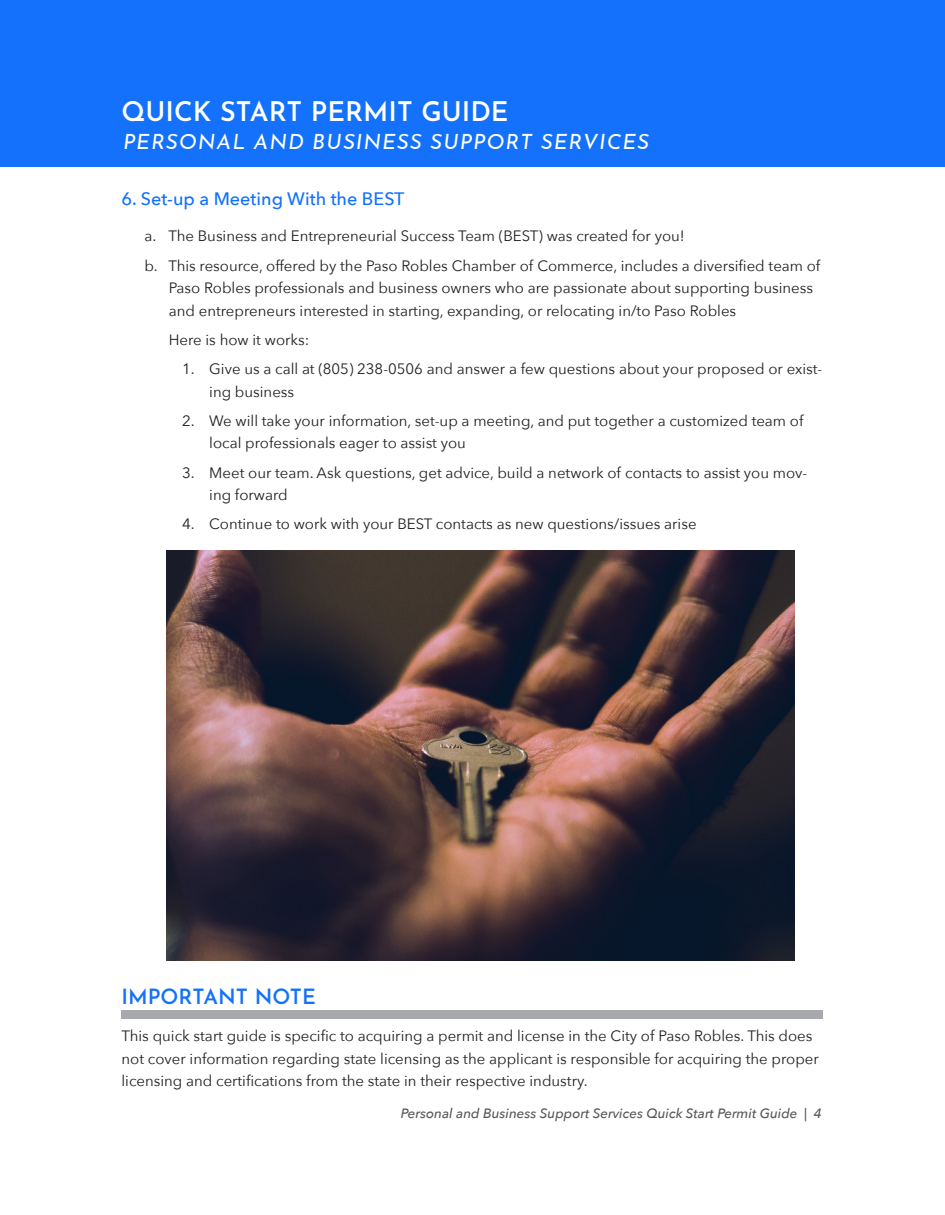
<style>
.page{position:relative;width:945px;height:1215px;background:#fff}
.page>*{position:absolute;margin:0;border:0;box-sizing:border-box;transform-origin:0 0}
.t1{font:600 27px "Josefin Sans";color:#fff}
.t2{font:italic 21px "Josefin Sans";letter-spacing:.05em;color:#fff}
.t3{font:600 21px "Josefin Sans";color:#1371fb}
.Numbers{font:500 18px "Avenir Next";color:#1371fb}
.important_note{font:15px/22.5px "Avenir Next";color:#231f20}
.stuff_after_letters{font:15px/22.5px "Avenir Next";color:#231f20}
.actual_letter{font:15px "Avenir Next";color:#231f20}
.t4{font:italic 500 13.5px "Avenir Next";color:#57585a}
</style>
<div class="page">
<div style="left:0;top:0;width:945px;height:167px;background:#1371fb"></div>
<div style="left:122px;top:1010px;width:702px;height:9px;background:#a8a9ad"></div>
<img style="left:166px;top:550px;width:628px;height:411px">
<h1 class="t1" style="left:122px;top:88px;width:389px">QUICK START PERMIT GUIDE</h1>
<h2 class="t2" style="left:123px;top:124px;width:528px">PERSONAL AND BUSINESS SUPPORT SERVICES</h2>
<p class="Numbers" style="left:122px;top:184px;width:285px">6. Set-up a Meeting With the BEST</p>
<p class="stuff_after_letters" style="left:168px;top:224px;width:518px">The Business and Entrepreneurial Success Team (BEST) was created for you!</p>
<p class="stuff_after_letters" style="left:168px;top:254px;width:654px">This resource, offered by the Paso Robles Chamber of Commerce, includes a diversified team of<br>Paso Robles professionals and business owners who are passionate about supporting business and entrepreneurs interested in starting, expanding, or relocating in/to Paso Robles</p>
<p class="stuff_after_letters" style="left:169px;top:328px;width:142px">Here is how it works:</p>
<p class="important_note" style="left:209px;top:357px;width:615px;text-indent:-27px">1. Give us a call at (805) 238-0506 and answer a few questions about your proposed or exist&shy;ing business</p>
<p class="important_note" style="left:209px;top:409px;width:596px;text-indent:-27px">2. We will take your information, set-up a meeting, and put together a customized team of local professionals eager to assist you</p>
<p class="important_note" style="left:209px;top:461px;width:600px;text-indent:-27px">3. Meet our team. Ask questions, get advice, build a network of contacts to assist you mov&shy;ing forward</p>
<p class="important_note" style="left:182px;top:512px;width:516px">4. Continue to work with your BEST contacts as new questions/issues arise</p>
<p class="actual_letter" style="left:145px;top:223px;width:13px">a.</p>
<p class="actual_letter" style="left:145px;top:253px;width:15px">b.</p>
<p class="t3" style="left:122px;top:979px;width:196px">IMPORTANT NOTE</p>
<p class="important_note" style="left:122px;top:1024px;width:699px">This quick start guide is specific to acquiring a permit and license in the City of Paso Robles. This does not cover information regarding state licensing as the applicant is responsible for acquiring the proper licensing and certifications from the state in their respective industry.</p>
<p class="t4" style="left:401px;top:1101px;width:423px">Personal and Business Support Services Quick Start Permit Guide | 4</p>
</div>
